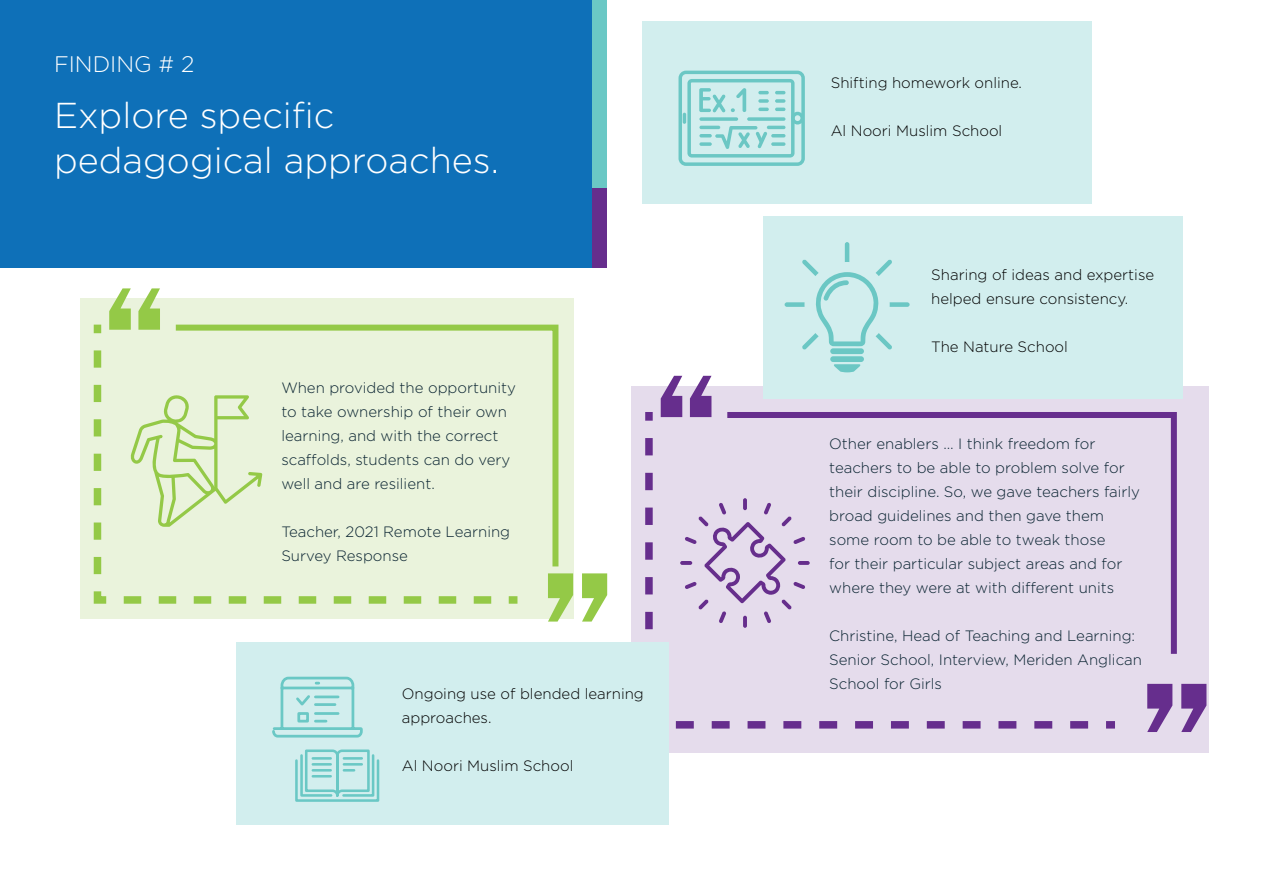
<style>
.page{position:relative;width:1263px;height:893px;background:#fff}
.page>*{position:absolute;margin:0;border:0;box-sizing:border-box;transform-origin:0 0}
.t1{font:300 36px/45px "Gotham";color:#fff}
.t2{font:300 22.5px "Gotham";color:#fff}
.t3{font:300 15px/24px "Gotham";color:#082230}
.t4{font:300 15px/24px "Gotham";color:#000}
</style>
<div class="page">
<div style="left:0;top:0;width:592px;height:268px;background:#0e70b8"></div>
<div style="left:592px;top:0;width:15px;height:189px;background:#6ac8c5"></div>
<div style="left:592px;top:189px;width:15px;height:79px;background:#662e8d"></div>
<div style="left:642px;top:21px;width:450px;height:183px;background:#d2eeee"></div>
<svg style="left:678px;top:71px;width:127px;height:95px"></svg>
<div style="left:631px;top:386px;width:578px;height:367px;background:#e5dcec"></div>
<svg style="left:661px;top:376px;width:21px;height:28px"></svg>
<svg style="left:690px;top:376px;width:21px;height:28px"></svg>
<svg style="left:1181px;top:684px;width:25px;height:48px"></svg>
<svg style="left:1147px;top:684px;width:25px;height:48px"></svg>
<svg style="left:645px;top:404px;width:470px;height:328px"></svg>
<svg style="left:721px;top:409px;width:456px;height:251px"></svg>
<svg style="left:743px;top:498px;width:4px;height:12px"></svg>
<svg style="left:798px;top:561px;width:12px;height:4px"></svg>
<svg style="left:680px;top:561px;width:12px;height:4px"></svg>
<svg style="left:743px;top:616px;width:4px;height:12px"></svg>
<svg style="left:685px;top:503px;width:120px;height:120px"></svg>
<div style="left:236px;top:642px;width:432px;height:183px;background:#d2eeee"></div>
<svg style="left:295px;top:749px;width:85px;height:53px"></svg>
<svg style="left:272px;top:676px;width:91px;height:62px"></svg>
<div style="left:763px;top:216px;width:420px;height:183px;background:#d2eeee"></div>
<svg style="left:834px;top:364px;width:27px;height:8px"></svg>
<div style="left:830px;top:348px;width:34px;height:6px;background:#6bc7c4;border-radius:3px"></div>
<div style="left:830px;top:356px;width:34px;height:6px;background:#6bc7c4;border-radius:3px"></div>
<svg style="left:784px;top:242px;width:126px;height:107px"></svg>
<div style="left:80px;top:299px;width:493px;height:320px;background:#eaf3dc"></div>
<svg style="left:109px;top:288px;width:22px;height:29px"></svg>
<svg style="left:138px;top:288px;width:22px;height:29px"></svg>
<svg style="left:582px;top:573px;width:25px;height:49px"></svg>
<svg style="left:548px;top:573px;width:25px;height:49px"></svg>
<svg style="left:93px;top:317px;width:425px;height:287px"></svg>
<svg style="left:170px;top:322px;width:389px;height:250px"></svg>
<svg style="left:130px;top:394px;width:132px;height:133px"></svg>
<h2 class="t2" style="left:54px;top:50px;width:142px">FINDING # 2</h2>
<h1 class="t1" style="left:54px;top:92px;width:446px">Explore specific pedagogical approaches.</h1>
<p class="t3" style="left:281px;top:375px;width:236px">When provided the opportunity to take ownership of their own learning, and with the correct scaffolds, students can do very well and are resilient.</p>
<p class="t3" style="left:281px;top:519px;width:230px">Teacher, 2021 Remote Learning<br>Survey Response</p>
<p class="t4" style="left:402px;top:681px;width:243px">Ongoing use of blended learning approaches.</p>
<p class="t4" style="left:402px;top:753px;width:173px">Al Noori Muslim School</p>
<p class="t4" style="left:831px;top:71px;width:193px">Shifting homework online.</p>
<p class="t4" style="left:831px;top:119px;width:173px">Al Noori Muslim School</p>
<p class="t4" style="left:931px;top:262px;width:224px">Sharing of ideas and expertise helped ensure consistency.</p>
<p class="t4" style="left:931px;top:334px;width:138px">The Nature School</p>
<p class="t3" style="left:829px;top:431px;width:312px">Other enablers … I think freedom for teachers to be able to problem solve for their discipline. So, we gave teachers fairly broad guidelines and then gave them some room to be able to tweak those<br>for their particular subject areas and for where they were at with different units</p>
<p class="t3" style="left:829px;top:623px;width:314px">Christine, Head of Teaching and Learning:<br>Senior School, Interview, Meriden Anglican<br>School for Girls</p>
</div>
